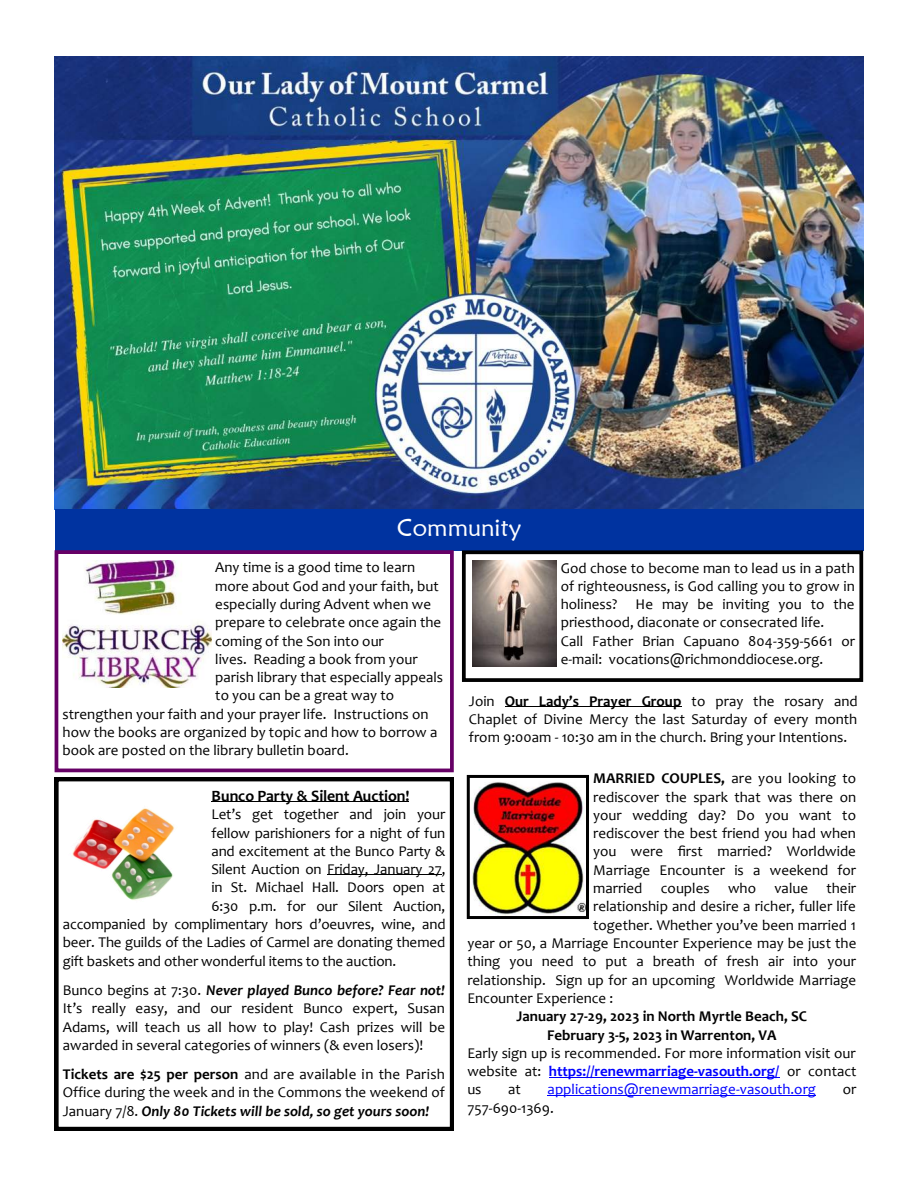
<style>
.page{position:relative;width:918px;height:1188px;background:#fff}
.page>*{position:absolute;margin:0;border:0;box-sizing:border-box;transform-origin:0 0}
.t1{font:24px "Maiandra GD";color:#fff}
.t2{font:700 15.9px "Candara";color:#000}
.t3{font:15px/18.3px "Candara";color:#000;text-align:justify}
.t4{font:700 15px "Candara";color:#000}
.t5{font:15px "Candara";color:#00f}
.s1{font-weight:700;font-style:italic}
.s2{font-weight:700}
.s3{font-weight:400}
.s4{font-weight:700;color:#00f}
</style>
<div class="page">
<img style="left:55px;top:56px;width:809px;height:453px">
<div style="left:55px;top:509px;width:809px;height:42px;background:#0033a0"></div>
<svg style="left:55px;top:778px;width:399px;height:353px"></svg>
<hr style="left:212px;top:802px;width:198px;height:1px;background:#000">
<hr style="left:327px;top:875px;width:115px;height:1px;background:#000">
<img style="left:61px;top:788px;width:143px;height:119px">
<div style="left:462px;top:550px;width:401px;height:132px;border:4px solid #000"></div>
<img style="left:472px;top:561px;width:84px;height:106px">
<div style="left:55px;top:550px;width:399px;height:222px;border:4px solid #606"></div>
<img style="left:62px;top:561px;width:149px;height:127px">
<hr style="left:505px;top:706px;width:176px;height:1px;background:#000">
<hr style="left:549px;top:1077px;width:230px;height:1px;background:#00f">
<hr style="left:548px;top:1095px;width:268px;height:1px;background:#00f">
<img style="left:471px;top:782px;width:114px;height:133px">
<div style="left:467px;top:775px;width:122px;height:144px;border:3px solid #000"></div>
<p class="t1" style="left:397px;top:513px;width:126px">Community</p>
<p class="t3" style="left:215px;top:560px;width:201px">Any time is a good time to learn</p>
<p class="t3" style="left:215px;top:578px;width:225px">more about God and your faith, but</p>
<p class="t3" style="left:215px;top:596px;width:217px">especially during Advent when we</p>
<p class="t3" style="left:215px;top:615px;width:227px">prepare to celebrate once again the</p>
<p class="t3" style="left:215px;top:633px;width:170px">coming of the Son into our</p>
<p class="t3" style="left:215px;top:651px;width:204px">lives. Reading a book from your</p>
<p class="t3" style="left:215px;top:670px;width:229px">parish library that especially appeals</p>
<p class="t3" style="left:215px;top:688px;width:180px">to you can be a great way to</p>
<p class="t3" style="left:63px;top:706px;width:368px">strengthen your faith and your prayer life. Instructions on</p>
<p class="t3" style="left:63px;top:725px;width:376px">how the books are organized by topic and how to borrow a</p>
<p class="t3" style="left:63px;top:743px;width:288px">book are posted on the library bulletin board.</p>
<p class="t2" style="left:212px;top:789px;width:199px">Bunco Party &amp; Silent Auction!</p>
<p class="t3" style="left:212px;top:807px;width:235px">Let’s get together and join your</p>
<p class="t3" style="left:212px;top:825px;width:235px">fellow parishioners for a night of fun</p>
<p class="t3" style="left:212px;top:843px;width:235px">and excitement at the Bunco Party &amp;</p>
<p class="t3" style="left:212px;top:862px;width:236px">Silent Auction on Friday, January 27,</p>
<p class="t3" style="left:212px;top:880px;width:235px">in St. Michael Hall. Doors open at</p>
<p class="t3" style="left:212px;top:898px;width:235px">6:30 p.m. for our Silent Auction,</p>
<p class="t3" style="left:63px;top:916px;width:384px">accompanied by complimentary hors d’oeuvres, wine, and</p>
<p class="t3" style="left:63px;top:935px;width:384px">beer. The guilds of the Ladies of Carmel are donating themed</p>
<p class="t3" style="left:63px;top:953px;width:335px">gift baskets and other wonderful items to the auction.</p>
<p class="t3" style="left:63px;top:982px;width:384px">Bunco begins at 7:30. <span class="s1">Never played Bunco before? Fear not!<br></span>It’s really easy, and our resident Bunco expert, Susan Adams, will teach us all how to play! Cash prizes will be awarded in several categories of winners (&amp; even losers)!</p>
<p class="t3" style="left:63px;top:1067px;width:384px"><span class="s2">Tickets are $25 per person</span> and are available in the Parish Office during the week and in the Commons the weekend of January 7/8. <span class="s1">Only 80 Tickets will be sold, so get yours soon!</span></p>
<p class="t3" style="left:561px;top:560px;width:296px">God chose to become man to lead us in a path of righteousness, is God calling you to grow in holiness? He may be inviting you to the priesthood, diaconate or consecrated life.</p>
<p class="t3" style="left:561px;top:633px;width:296px">Call Father Brian Capuano 804-359-5661 or e-mail: vocations@richmonddiocese.org.</p>
<p class="t3" style="left:469px;top:693px;width:390px">Join <span class="s2">Our Lady’s Prayer Group</span> to pray the rosary and Chaplet of Divine Mercy the last Saturday of every month from 9:00am - 10:30 am in the church. Bring your Intentions.</p>
<p class="t4" style="left:593px;top:772px;width:265px">MARRIED COUPLES, <span class="s3">are you looking to</span></p>
<p class="t3" style="left:593px;top:789px;width:264px">rediscover the spark that was there on</p>
<p class="t3" style="left:593px;top:807px;width:264px">your wedding day? Do you want to</p>
<p class="t3" style="left:593px;top:826px;width:264px">rediscover the best friend you had when</p>
<p class="t3" style="left:593px;top:844px;width:264px">you were first married? Worldwide</p>
<p class="t3" style="left:593px;top:862px;width:264px">Marriage Encounter is a weekend for</p>
<p class="t3" style="left:593px;top:880px;width:265px">married couples who value their</p>
<p class="t3" style="left:593px;top:899px;width:264px">relationship and desire a richer, fuller life</p>
<p class="t3" style="left:593px;top:917px;width:264px">together. Whether you’ve been married 1</p>
<p class="t3" style="left:467px;top:936px;width:391px">year or 50, a Marriage Encounter Experience may be just the</p>
<p class="t3" style="left:467px;top:954px;width:390px">thing you need to put a breath of fresh air into your</p>
<p class="t3" style="left:467px;top:972px;width:390px">relationship. Sign up for an upcoming Worldwide Marriage</p>
<p class="t3" style="left:467px;top:990px;width:147px">Encounter Experience :</p>
<p class="t4" style="left:517px;top:1010px;width:292px">January 27-29, 2023 in North Myrtle Beach, SC</p>
<p class="t4" style="left:547px;top:1029px;width:231px">February 3-5, 2023 in Warrenton, VA</p>
<p class="t3" style="left:467px;top:1045px;width:391px">Early sign up is recommended. For more information visit our website at: <span class="s4">https://renewmarriage-vasouth.org/</span> or contact us</p>
<p class="t3" style="left:508px;top:1082px;width:14px">at</p>
<p class="t5" style="left:548px;top:1084px;width:270px">applications@renewmarriage-vasouth.org</p>
<p class="t3" style="left:843px;top:1082px;width:15px">or</p>
<p class="t3" style="left:467px;top:1100px;width:88px">757-690-1369.</p>
</div>
